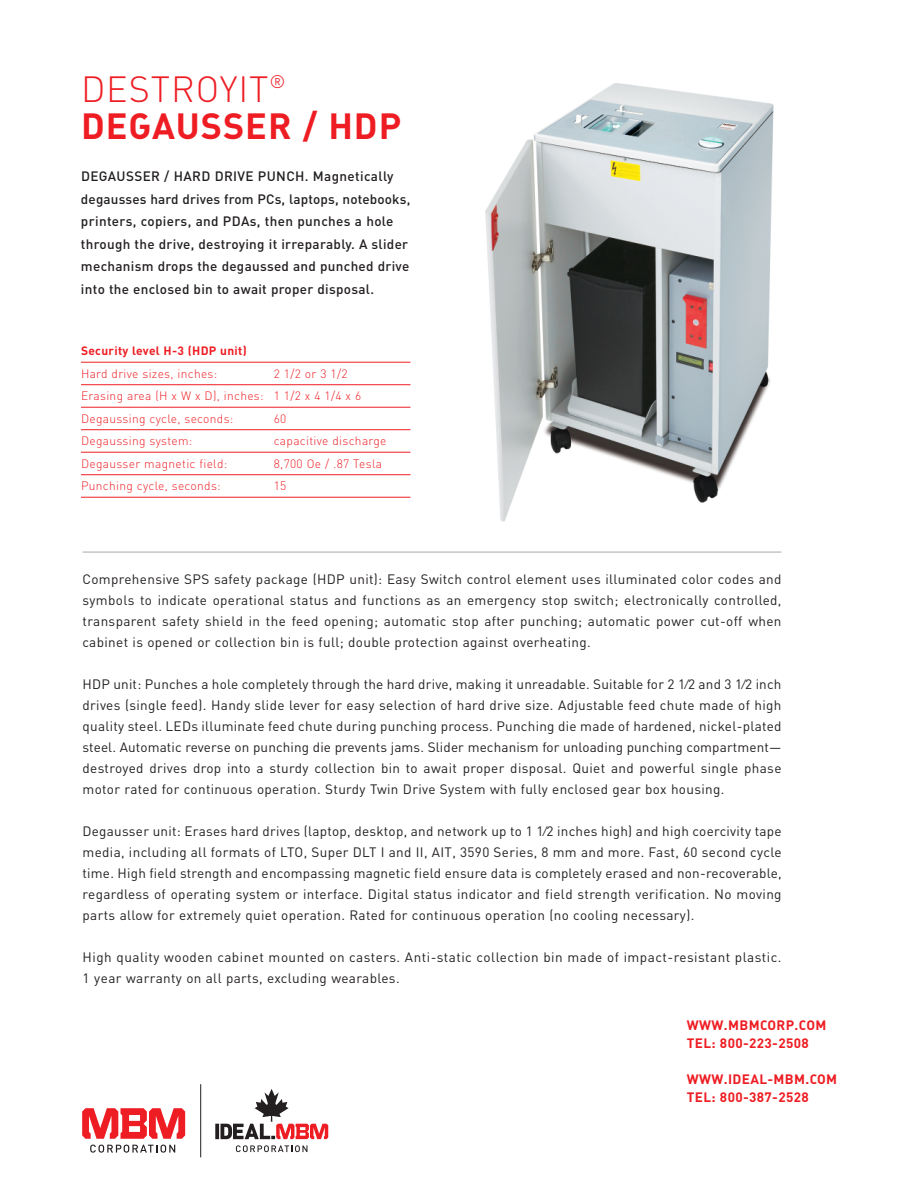
<style>
.page{position:relative;width:918px;height:1188px;background:#fff}
.page>*{position:absolute;margin:0;border:0;box-sizing:border-box;transform-origin:0 0}
.t1{font:700 36px/37.5px "DIN";letter-spacing:.025em;color:#ee1d23}
.t2{font:13.5px/21px "DIN";letter-spacing:.025em;color:#231f20;text-align:justify}
.t3{font:500 13.5px/22.5px "DIN";letter-spacing:.02em;color:#231f20}
.t4{font:700 13.5px/18px "DIN";letter-spacing:.025em;color:#ee1d23}
.t5{font:300 12px/22.5px "DIN";letter-spacing:.025em;color:#ee1d23}
.t6{font:700 12px "DIN";letter-spacing:.025em;color:#ee1d23}
.s1{font-weight:300}
</style>
<div class="page">
<img style="left:485px;top:83px;width:289px;height:439px">
<hr style="left:82px;top:552px;width:700px;height:1px;background:#a8a9ad">
<svg style="left:90px;top:1145px;width:85px;height:8px"></svg>
<svg style="left:82px;top:1108px;width:103px;height:31px"></svg>
<svg style="left:236px;top:1145px;width:71px;height:7px"></svg>
<svg style="left:215px;top:1124px;width:4px;height:15px"></svg>
<svg style="left:220px;top:1089px;width:108px;height:50px"></svg>
<hr style="left:200px;top:1084px;width:1px;height:73px;background:#231f20">
<hr style="left:81px;top:362px;width:329px;height:1px;background:#ee1d23">
<hr style="left:81px;top:384px;width:329px;height:1px;background:#ee1d23">
<hr style="left:81px;top:407px;width:329px;height:1px;background:#ee1d23">
<hr style="left:81px;top:429px;width:329px;height:1px;background:#ee1d23">
<hr style="left:81px;top:452px;width:329px;height:1px;background:#ee1d23">
<hr style="left:81px;top:474px;width:329px;height:1px;background:#ee1d23">
<hr style="left:81px;top:497px;width:329px;height:1px;background:#ee1d23">
<h1 class="t1" style="left:81px;top:69px;width:322px"><span class="s1">DESTROYIT</span><sup>®<br></sup>DEGAUSSER / HDP</h1>
<p class="t3" style="left:81px;top:165px;width:331px">DEGAUSSER / HARD DRIVE PUNCH. Magnetically degausses hard drives from PCs, laptops, notebooks, printers, copiers, and PDAs, then punches a hole through the drive, destroying it irreparably. A slider mechanism drops the degaussed and punched drive into the enclosed bin to await proper disposal.</p>
<p class="t6" style="left:81px;top:344px;width:167px">Security level H-3 (HDP unit)</p>
<p class="t5" style="left:81px;top:362px;width:138px">Hard drive sizes, inches:</p>
<p class="t5" style="left:81px;top:362px;width:282px;text-indent:193px">2 1/2 or 3 1/2<br>Erasing area (H x W x D), inches: 1 1/2 x 4 1/4 x 6<br>Degaussing cycle, seconds:</p>
<p class="t5" style="left:274px;top:407px;width:14px">60</p>
<p class="t5" style="left:81px;top:429px;width:113px">Degaussing system:</p>
<p class="t5" style="left:274px;top:429px;width:114px">capacitive discharge</p>
<p class="t5" style="left:81px;top:452px;width:148px">Degausser magnetic field:</p>
<p class="t5" style="left:274px;top:452px;width:110px">8,700 Oe / .87 Tesla</p>
<p class="t5" style="left:81px;top:474px;width:141px">Punching cycle, seconds:</p>
<p class="t5" style="left:274px;top:474px;width:14px">15</p>
<p class="t2" style="left:82px;top:568px;width:701px">Comprehensive SPS safety package (HDP unit): Easy Switch control element uses illuminated color codes and symbols to indicate operational status and functions as an emergency stop switch; electronically controlled, transparent safety shield in the feed opening; automatic stop after punching; automatic power cut-off when cabinet is opened or collection bin is full; double protection against overheating.</p>
<p class="t2" style="left:83px;top:673px;width:701px">HDP unit: Punches a hole completely through the hard drive, making it unreadable. Suitable for 2 1⁄2 and 3 1⁄2 inch drives (single feed). Handy slide lever for easy selection of hard drive size. Adjustable feed chute made of high quality steel. LEDs illuminate feed chute during punching process. Punching die made of hardened, nickel-plated steel. Automatic reverse on punching die prevents jams. Slider mechanism for unloading punching compartment— destroyed drives drop into a sturdy collection bin to await proper disposal. Quiet and powerful single phase motor rated for continuous operation. Sturdy Twin Drive System with fully enclosed gear box housing.</p>
<p class="t2" style="left:83px;top:820px;width:701px">Degausser unit: Erases hard drives (laptop, desktop, and network up to 1 1⁄2 inches high) and high coercivity tape media, including all formats of LTO, Super DLT I and II, AIT, 3590 Series, 8 mm and more. Fast, 60 second cycle time. High field strength and encompassing magnetic field ensure data is completely erased and non-recoverable, regardless of operating system or interface. Digital status indicator and field strength verification. No moving parts allow for extremely quiet operation. Rated for continuous operation (no cooling necessary).</p>
<p class="t2" style="left:83px;top:946px;width:701px">High quality wooden cabinet mounted on casters. Anti-static collection bin made of impact-resistant plastic.<br>1 year warranty on all parts, excluding wearables.</p>
<p class="t4" style="left:687px;top:1015px;width:141px">WWW.MBMCORP.COM<br>TEL: 800-223-2508</p>
<p class="t4" style="left:687px;top:1069px;width:152px">WWW.IDEAL-MBM.COM<br>TEL: 800-387-2528</p>
</div>
